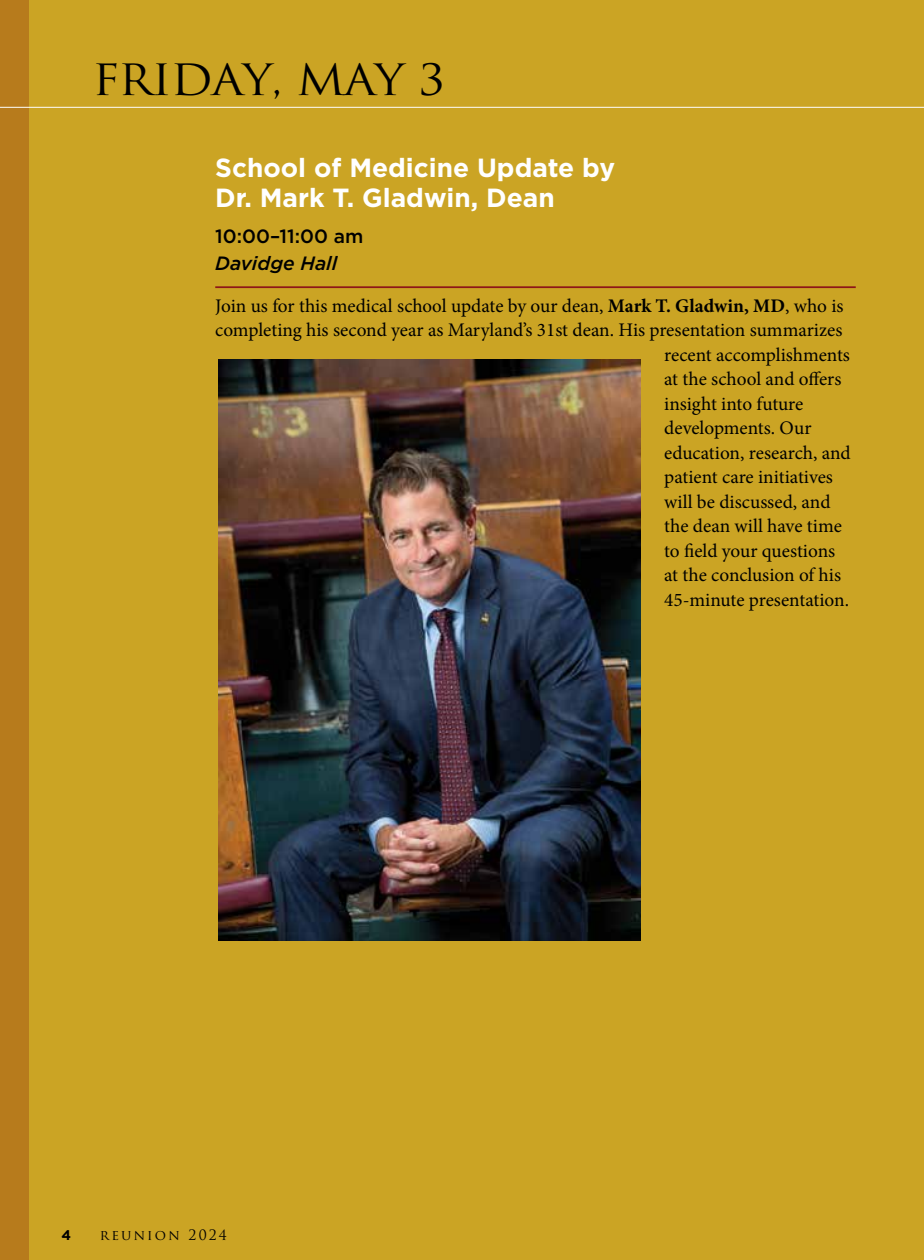
<style>
.page{position:relative;width:924px;height:1260px;background:#cba424}
.page>*{position:absolute;margin:0;border:0;box-sizing:border-box;transform-origin:0 0}
.t1{font:42px "Trajan Pro";letter-spacing:-.03em;color:#000;scale:1.1 1}
.t2{font:700 26.25px/29.8px "Gotham";color:#fff}
.t3{font:19.25px "Minion Pro";color:#000}
.t4{font:500 19.25px "Gotham";color:#000}
.t5{font:italic 500 19.25px "Gotham";color:#000}
.t6{font:14px "Trajan Pro";letter-spacing:.15em;color:#000}
.t7{font:700 14px "Gotham";color:#000}
.s1{font-weight:700}
</style>
<div class="page">
<hr style="left:215px;top:286px;width:641px;height:2px;background:#8d1618">
<img style="left:218px;top:359px;width:423px;height:581px">
<div style="left:0;top:0;width:28px;height:1260px;background:#b77b1c"></div>
<hr style="left:0;top:107px;width:924px;height:1px;background:#fff">
<h1 class="t1" style="left:92px;top:53px;width:322px">FRIDAY, MAY 3</h1>
<h2 class="t2" style="left:215px;top:153px;width:401px">School of Medicine Update by<br>Dr. Mark T. Gladwin, Dean</h2>
<p class="t4" style="left:215px;top:224px;width:150px">10:00–11:00 am</p>
<p class="t5" style="left:215px;top:250px;width:124px">Davidge Hall</p>
<p class="t3" style="left:215px;top:293px;width:630px">Join us for this medical school update by our dean, <span class="s1">Mark T. Gladwin, MD</span>, who is</p>
<p class="t3" style="left:215px;top:317px;width:629px">completing his second year as Maryland’s 31st dean. His presentation summarizes</p>
<p class="t3" style="left:664px;top:342px;width:187px">recent accomplishments</p>
<p class="t3" style="left:664px;top:366px;width:179px">at the school and offers</p>
<p class="t3" style="left:664px;top:391px;width:141px">insight into future</p>
<p class="t3" style="left:664px;top:415px;width:149px">developments. Our</p>
<p class="t3" style="left:664px;top:440px;width:188px">education, research, and</p>
<p class="t3" style="left:664px;top:464px;width:170px">patient care initiatives</p>
<p class="t3" style="left:664px;top:489px;width:168px">will be discussed, and</p>
<p class="t3" style="left:664px;top:513px;width:179px">the dean will have time</p>
<p class="t3" style="left:664px;top:538px;width:172px">to field your questions</p>
<p class="t3" style="left:664px;top:562px;width:178px">at the conclusion of his</p>
<p class="t3" style="left:664px;top:587px;width:186px">45-minute presentation.</p>
<p class="t7" style="left:62px;top:1225px;width:11px">4</p>
<p class="t6" style="left:100px;top:1226px;width:129px">reunion 2024</p>
</div>
